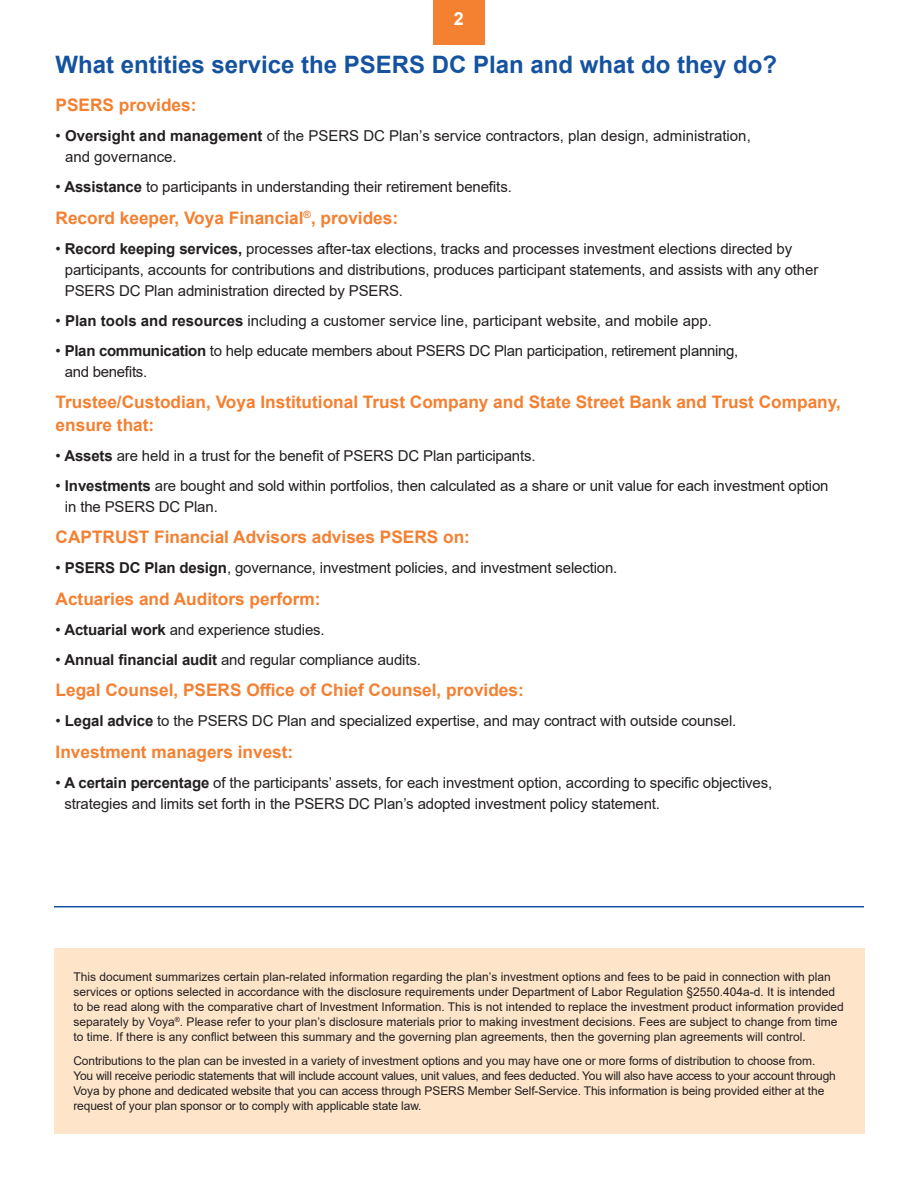
<style>
.page{position:relative;width:918px;height:1188px;background:#fff}
.page>*{position:absolute;margin:0;border:0;box-sizing:border-box;transform-origin:0 0}
.V-Subhead_Text{font:700 24px "Arial";color:#1553a0}
.t1{font:700 18px "Arial";color:#fff}
.V-Subhead_Text-2{font:700 17.25px/22.5px "Arial";color:#f48031}
.V-Subhead_Text-3{font:15px/21px "Arial";letter-spacing:-.01em;color:#231f20}
.V-Body_Text{font:12px/15px "Arial";color:#231f20}
.s1{font-weight:700}
</style>
<div class="page">
<div style="left:54px;top:948px;width:810px;height:186px;background:#fee5ca"></div>
<div style="left:433px;top:0;width:52px;height:44px;background:#f48032"></div>
<hr style="left:54px;top:906px;width:810px;height:1px;background:#1553a0">
<p class="t1" style="left:454px;top:6px;width:12px">2</p>
<p class="V-Subhead_Text" style="left:56px;top:48px;width:723px">What entities service the PSERS DC Plan and what do they do?</p>
<p class="V-Subhead_Text-2" style="left:56px;top:94px;width:142px">PSERS provides:</p>
<p class="V-Subhead_Text-3" style="left:65px;top:125px;width:687px;text-indent:-9px">• <span class="s1">Oversight and management</span> of the PSERS DC Plan’s service contractors, plan design, administration, and governance.</p>
<p class="V-Subhead_Text-3" style="left:56px;top:176px;width:458px">• <span class="s1">Assistance</span> to participants in understanding their retirement benefits.</p>
<p class="V-Subhead_Text-2" style="left:56px;top:207px;width:344px">Record keeper, Voya Financial<sup>®</sup>, provides:</p>
<p class="V-Subhead_Text-3" style="left:65px;top:238px;width:755px;text-indent:-9px">• <span class="s1">Record keeping services,</span> processes after-tax elections, tracks and processes investment elections directed by participants, accounts for contributions and distributions, produces participant statements, and assists with any other<br>PSERS DC Plan administration directed by PSERS.</p>
<p class="V-Subhead_Text-3" style="left:56px;top:310px;width:658px">• <span class="s1">Plan tools and resources</span> including a customer service line, participant website, and mobile app.</p>
<p class="V-Subhead_Text-3" style="left:65px;top:340px;width:675px;text-indent:-9px">• <span class="s1">Plan communication</span> to help educate members about PSERS DC Plan participation, retirement planning, and benefits.</p>
<p class="V-Subhead_Text-2" style="left:56px;top:391px;width:787px">Trustee/Custodian, Voya Institutional Trust Company and State Street Bank and Trust Company, ensure that:</p>
<p class="V-Subhead_Text-3" style="left:56px;top:445px;width:482px">• <span class="s1">Assets</span> are held in a trust for the benefit of PSERS DC Plan participants.</p>
<p class="V-Subhead_Text-3" style="left:65px;top:475px;width:765px;text-indent:-9px">• <span class="s1">Investments</span> are bought and sold within portfolios, then calculated as a share or unit value for each investment option in the PSERS DC Plan.</p>
<p class="V-Subhead_Text-2" style="left:56px;top:526px;width:416px">CAPTRUST Financial Advisors advises PSERS on:</p>
<p class="V-Subhead_Text-3" style="left:56px;top:557px;width:563px">• <span class="s1">PSERS DC Plan design</span>, governance, investment policies, and investment selection.</p>
<p class="V-Subhead_Text-2" style="left:56px;top:588px;width:266px">Actuaries and Auditors perform:</p>
<p class="V-Subhead_Text-3" style="left:56px;top:619px;width:271px">• <span class="s1">Actuarial work</span> and experience studies.</p>
<p class="V-Subhead_Text-3" style="left:56px;top:649px;width:367px">• <span class="s1">Annual financial audit</span> and regular compliance audits.</p>
<p class="V-Subhead_Text-2" style="left:56px;top:679px;width:470px">Legal Counsel, PSERS Office of Chief Counsel, provides:</p>
<p class="V-Subhead_Text-3" style="left:56px;top:710px;width:682px">• <span class="s1">Legal advice</span> to the PSERS DC Plan and specialized expertise, and may contract with outside counsel.</p>
<p class="V-Subhead_Text-2" style="left:56px;top:741px;width:239px">Investment managers invest:</p>
<p class="V-Subhead_Text-3" style="left:64px;top:772px;width:709px;text-indent:-9px">• <span class="s1">A certain percentage</span> of the participants’ assets, for each investment option, according to specific objectives, strategies and limits set forth in the PSERS DC Plan’s adopted investment policy statement.</p>
<p class="V-Body_Text" style="left:73px;top:969px;width:772px">This document summarizes certain plan-related information regarding the plan’s investment options and fees to be paid in connection with plan services or options selected in accordance with the disclosure requirements under Department of Labor Regulation §2550.404a-d. It is intended to be read along with the comparative chart of Investment Information. This is not intended to replace the investment product information provided separately by Voya<sup>®</sup>. Please refer to your plan’s disclosure materials prior to making investment decisions. Fees are subject to change from time to time. If there is any conflict between this summary and the governing plan agreements, then the governing plan agreements will control.</p>
<p class="V-Body_Text" style="left:73px;top:1053px;width:764px">Contributions to the plan can be invested in a variety of investment options and you may have one or more forms of distribution to choose from.<br>You will receive periodic statements that will include account values, unit values, and fees deducted. You will also have access to your account through Voya by phone and dedicated website that you can access through PSERS Member Self-Service. This information is being provided either at the request of your plan sponsor or to comply with applicable state law.</p>
</div>
